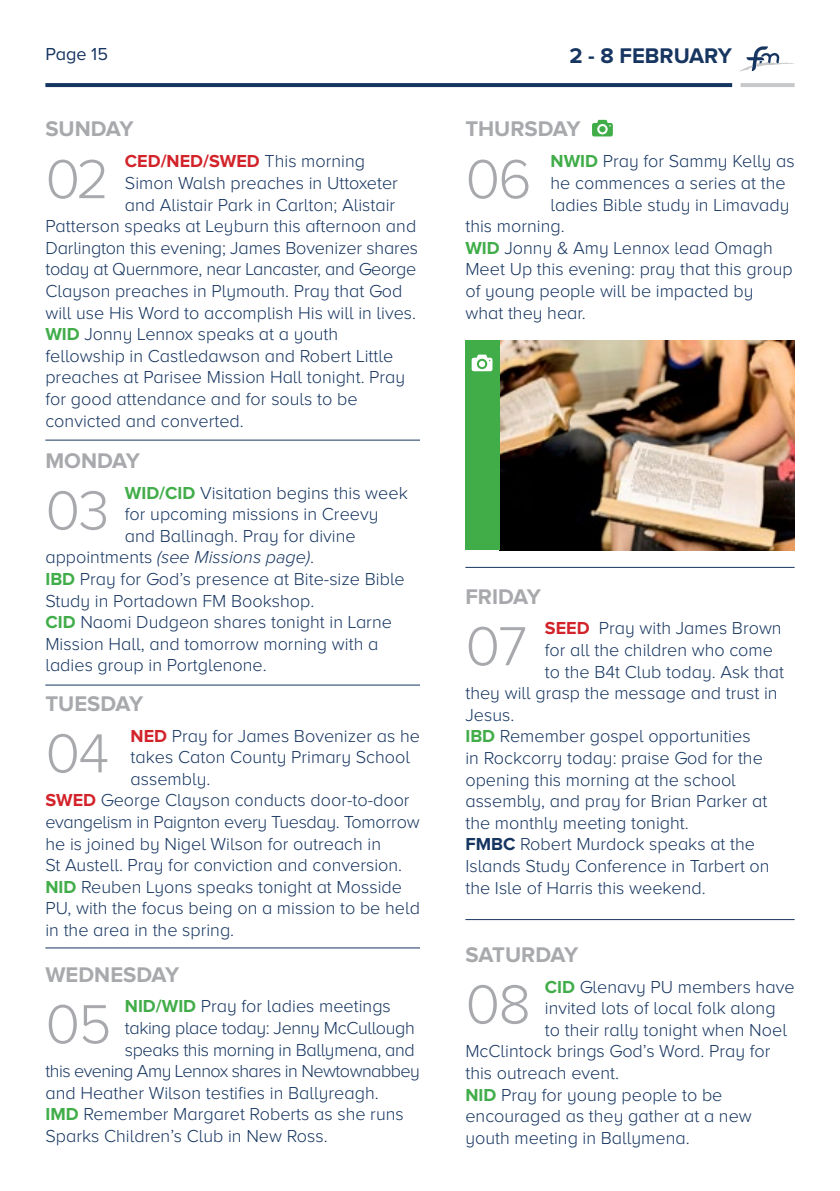
<style>
.page{position:relative;width:840px;height:1191px;background:#fff}
.page>*{position:absolute;margin:0;border:0;box-sizing:border-box;transform-origin:0 0}
.t1{font:300 57px "Proxima Nova A";letter-spacing:-.03em;color:#a7a9ac}
.t2{font:700 22px "Proxima Nova A";color:#a7a9ac}
.t3{font:700 22px "Proxima Nova A";color:#163560}
.t4{font:300 18px "Proxima Nova A";color:#163560}
.t5{font:300 18px "Proxima Nova A";letter-spacing:-.02em;color:#163560}
.t6{font:300 18px "Proxima Nova A";letter-spacing:-.03em;color:#163560}
.t7{font:italic 300 18px "Proxima Nova A";color:#163560}
.t8{font:700 18px "Proxima Nova A";color:#d2232a}
.t9{font:18px "Proxima Nova A";color:#163560}
.s1{font-weight:300;color:#163560}
.s2{font-weight:700;color:#41ad49}
.s3{font-style:normal}
.s4{font-weight:700;color:#d2232a}
.s5{font-weight:700}
</style>
<div class="page">
<svg style="left:45px;top:83px;width:686px;height:4px;background:#193862"></svg>
<hr style="left:740px;top:83px;width:54px;height:4px;background:#c7c8ca">
<svg style="left:739px;top:46px;width:55px;height:26px"></svg>
<svg style="left:592px;top:120px;width:20px;height:16px"></svg>
<hr style="left:45px;top:440px;width:375px;height:1px;background:#163560">
<hr style="left:465px;top:567px;width:329px;height:1px;background:#163560">
<hr style="left:465px;top:919px;width:329px;height:1px;background:#163560">
<hr style="left:45px;top:684px;width:375px;height:1px;background:#163560">
<hr style="left:45px;top:947px;width:375px;height:1px;background:#163560">
<img style="left:499px;top:340px;width:295px;height:210px">
<div style="left:465px;top:340px;width:34px;height:210px;background:#41ad49"></div>
<svg style="left:471px;top:354px;width:21px;height:17px"></svg>
<p class="t9" style="left:45px;top:44px;width:64px">Page 15</p>
<p class="t3" style="left:569px;top:43px;width:164px">2 - 8 FEBRUARY</p>
<p class="t2" style="left:45px;top:117px;width:90px">SUNDAY</p>
<p class="t8" style="left:125px;top:151px;width:241px">CED/NED/SWED <span class="s1">This morning</span></p>
<p class="t4" style="left:125px;top:173px;width:274px">Simon Walsh preaches in Uttoxeter</p>
<p class="t4" style="left:125px;top:195px;width:272px">and Alistair Park in Carlton; Alistair</p>
<p class="t4" style="left:45px;top:216px;width:372px">Patterson speaks at Leyburn this afternoon and</p>
<p class="t4" style="left:45px;top:238px;width:374px">Darlington this evening; James Bovenizer shares</p>
<p class="t5" style="left:45px;top:259px;width:372px">today at Quernmore, near Lancaster, and George</p>
<p class="t4" style="left:45px;top:281px;width:358px">Clayson preaches in Plymouth. Pray that God</p>
<p class="t4" style="left:45px;top:303px;width:372px">will use His Word to accomplish His will in lives.</p>
<p class="t4" style="left:45px;top:324px;width:294px"><span class="s2">WID</span> Jonny Lennox speaks at a youth</p>
<p class="t4" style="left:45px;top:346px;width:349px">fellowship in Castledawson and Robert Little</p>
<p class="t4" style="left:45px;top:367px;width:361px">preaches at Parisee Mission Hall tonight. Pray</p>
<p class="t4" style="left:45px;top:389px;width:313px">for good attendance and for souls to be</p>
<p class="t4" style="left:45px;top:411px;width:200px">convicted and converted.</p>
<p class="t2" style="left:45px;top:448px;width:96px">MONDAY</p>
<p class="t4" style="left:125px;top:483px;width:284px"><span class="s2">WID/CID</span> Visitation begins this week</p>
<p class="t4" style="left:125px;top:504px;width:255px">for upcoming missions in Creevy</p>
<p class="t4" style="left:125px;top:526px;width:232px">and Ballinagh. Pray for divine</p>
<p class="t7" style="left:45px;top:547px;width:270px"><span class="s3">appointments</span> (see Missions page)<span class="s3">.</span></p>
<p class="t4" style="left:45px;top:569px;width:361px"><span class="s2">IBD</span> Pray for God’s presence at Bite-size Bible</p>
<p class="t4" style="left:45px;top:591px;width:270px">Study in Portadown FM Bookshop.</p>
<p class="t4" style="left:45px;top:612px;width:348px"><span class="s2">CID</span> Naomi Dudgeon shares tonight in Larne</p>
<p class="t4" style="left:45px;top:634px;width:334px">Mission Hall, and tomorrow morning with a</p>
<p class="t4" style="left:45px;top:655px;width:223px">ladies group in Portglenone.</p>
<p class="t2" style="left:45px;top:691px;width:99px">TUESDAY</p>
<p class="t4" style="left:130px;top:725px;width:291px"><span class="s4">NED</span> Pray for James Bovenizer as he</p>
<p class="t4" style="left:130px;top:747px;width:281px">takes Caton County Primary School</p>
<p class="t4" style="left:130px;top:769px;width:81px">assembly.</p>
<p class="t4" style="left:45px;top:790px;width:365px"><span class="s4">SWED</span> George Clayson conducts door-to-door</p>
<p class="t5" style="left:45px;top:812px;width:376px">evangelism in Paignton every Tuesday. Tomorrow</p>
<p class="t4" style="left:45px;top:833px;width:337px">he is joined by Nigel Wilson for outreach in</p>
<p class="t4" style="left:45px;top:855px;width:358px">St Austell. Pray for conviction and conversion.</p>
<p class="t4" style="left:45px;top:877px;width:358px"><span class="s2">NID</span> Reuben Lyons speaks tonight at Mosside</p>
<p class="t4" style="left:45px;top:898px;width:376px">PU, with the focus being on a mission to be held</p>
<p class="t4" style="left:45px;top:920px;width:190px">in the area in the spring.</p>
<h1 class="t1" style="left:45px;top:148px;width:65px">02</h1>
<h1 class="t1" style="left:45px;top:479px;width:65px">03</h1>
<h1 class="t1" style="left:45px;top:722px;width:65px">04</h1>
<p class="t2" style="left:45px;top:961px;width:135px">WEDNESDAY</p>
<p class="t4" style="left:125px;top:996px;width:267px"><span class="s2">NID/WID</span> Pray for ladies meetings</p>
<p class="t5" style="left:125px;top:1018px;width:291px">taking place today: Jenny McCullough</p>
<p class="t5" style="left:125px;top:1039px;width:291px">speaks this morning in Ballymena, and</p>
<p class="t6" style="left:45px;top:1061px;width:376px">this evening Amy Lennox shares in Newtownabbey</p>
<p class="t4" style="left:45px;top:1083px;width:334px">and Heather Wilson testifies in Ballyreagh.</p>
<p class="t4" style="left:45px;top:1104px;width:359px"><span class="s2">IMD</span> Remember Margaret Roberts as she runs</p>
<p class="t4" style="left:45px;top:1126px;width:284px">Sparks Children’s Club in New Ross.</p>
<h1 class="t1" style="left:45px;top:992px;width:68px">05</h1>
<p class="t2" style="left:465px;top:117px;width:117px">THURSDAY</p>
<p class="t4" style="left:550px;top:151px;width:245px"><span class="s2">NWID</span> Pray for Sammy Kelly as</p>
<p class="t4" style="left:550px;top:173px;width:236px">he commences a series at the</p>
<p class="t4" style="left:550px;top:195px;width:240px">ladies Bible study in Limavady</p>
<p class="t4" style="left:465px;top:216px;width:101px">this morning.</p>
<p class="t4" style="left:465px;top:238px;width:308px"><span class="s2">WID</span> Jonny &amp; Amy Lennox lead Omagh</p>
<p class="t4" style="left:465px;top:259px;width:328px">Meet Up this evening: pray that this group</p>
<p class="t4" style="left:465px;top:281px;width:289px">of young people will be impacted by</p>
<p class="t4" style="left:465px;top:303px;width:122px">what they hear.</p>
<h1 class="t1" style="left:465px;top:148px;width:68px">06</h1>
<p class="t2" style="left:465px;top:583px;width:77px">FRIDAY</p>
<p class="t4" style="left:544px;top:618px;width:238px"><span class="s4">SEED</span> Pray with James Brown</p>
<p class="t4" style="left:544px;top:640px;width:229px">for all the children who come</p>
<p class="t4" style="left:544px;top:661px;width:240px">to the B4t Club today. Ask that</p>
<p class="t4" style="left:465px;top:683px;width:313px">they will grasp the message and trust in</p>
<p class="t4" style="left:465px;top:705px;width:50px">Jesus.</p>
<p class="t4" style="left:465px;top:726px;width:286px"><span class="s2">IBD</span> Remember gospel opportunities</p>
<p class="t4" style="left:465px;top:748px;width:299px">in Rockcorry today: praise God for the</p>
<p class="t4" style="left:465px;top:769px;width:272px">opening this morning at the school</p>
<p class="t4" style="left:465px;top:791px;width:303px">assembly, and pray for Brian Parker at</p>
<p class="t4" style="left:465px;top:813px;width:225px">the monthly meeting tonight.</p>
<p class="t4" style="left:465px;top:834px;width:291px"><span class="s5">FMBC</span> Robert Murdock speaks at the</p>
<p class="t4" style="left:465px;top:856px;width:305px">Islands Study Conference in Tarbert on</p>
<p class="t4" style="left:465px;top:877px;width:242px">the Isle of Harris this weekend.</p>
<h1 class="t1" style="left:465px;top:615px;width:63px">07</h1>
<p class="t2" style="left:465px;top:942px;width:114px">SATURDAY</p>
<p class="t4" style="left:544px;top:976px;width:251px"><span class="s2">CID</span> Glenavy PU members have</p>
<p class="t4" style="left:544px;top:998px;width:232px">invited lots of local folk along</p>
<p class="t4" style="left:544px;top:1020px;width:243px">to their rally tonight when Noel</p>
<p class="t4" style="left:465px;top:1041px;width:306px">McClintock brings God’s Word. Pray for</p>
<p class="t4" style="left:465px;top:1063px;width:155px">this outreach event.</p>
<p class="t4" style="left:465px;top:1084px;width:258px"><span class="s2">NID</span> Pray for young people to be</p>
<p class="t4" style="left:465px;top:1106px;width:288px">encouraged as they gather at a new</p>
<p class="t4" style="left:465px;top:1128px;width:225px">youth meeting in Ballymena.</p>
<h1 class="t1" style="left:465px;top:973px;width:67px">08</h1>
</div>
